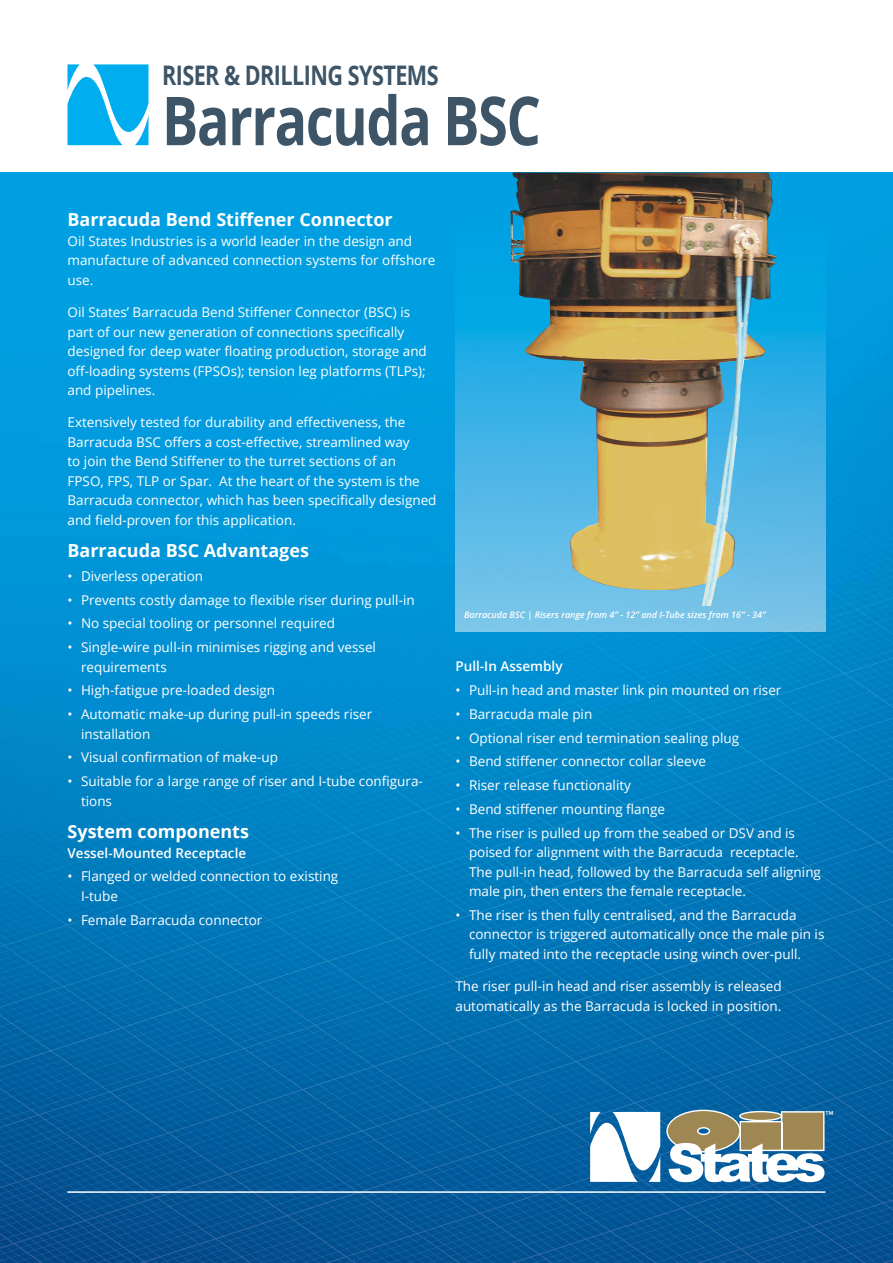
<style>
.page{position:relative;width:893px;height:1263px;background:#fff}
.page>*{position:absolute;margin:0;border:0;box-sizing:border-box;transform-origin:0 0}
.t1{font:700 67.5px "Open Sans";letter-spacing:-.025em;color:#3d5567;scale:.8 1}
.t2{font:700 27px "Open Sans";letter-spacing:-.025em;color:#3d5567;scale:.8 1}
.t3{font:700 18px "Open Sans";color:#fff}
.t4{font:13.5px/19.5px "Open Sans";color:#fff}
.t5{font:600 13.5px "Open Sans";color:#fff}
.t6{font:italic 600 9px "Open Sans";color:#fff}
</style>
<div class="page">
<img style="left:0;top:172px;width:893px;height:1091px">
<svg style="left:68px;top:64px;width:80px;height:81px"></svg>
<svg style="left:590px;top:1112px;width:70px;height:70px"></svg>
<svg style="left:666px;top:1110px;width:167px;height:72px"></svg>
<hr style="left:68px;top:1191px;width:757px;height:2px;background:#fff">
<svg style="left:455px;top:172px;width:370px;height:459px;background:#3ab1e5"></svg>
<img style="left:511px;top:173px;width:266px;height:433px">
<h2 class="t2" style="left:162px;top:56px;width:347px">RISER &amp; DRILLING SYSTEMS</h2>
<h1 class="t1" style="left:162px;top:73px;width:475px">Barracuda BSC</h1>
<h3 class="t3" style="left:68px;top:207px;width:327px">Barracuda Bend Stiffener Connector</h3>
<p class="t4" style="left:68px;top:231px;width:369px">Oil States Industries is a world leader in the design and manufacture of advanced connection systems for offshore use.</p>
<p class="t4" style="left:68px;top:302px;width:361px">Oil States’ Barracuda Bend Stiffener Connector (BSC) is part of our new generation of connections specifically designed for deep water floating production, storage and off-loading systems (FPSOs); tension leg platforms (TLPs); and pipelines.</p>
<p class="t4" style="left:68px;top:412px;width:371px">Extensively tested for durability and effectiveness, the Barracuda BSC offers a cost-effective, streamlined way<br>to join the Bend Stiffener to the turret sections of an<br>FPSO, FPS, TLP or Spar. At the heart of the system is the Barracuda connector, which has been specifically designed and field-proven for this application.</p>
<h3 class="t3" style="left:68px;top:538px;width:243px">Barracuda BSC Advantages</h3>
<p class="t4" style="left:68px;top:566px;width:137px">• Diverless operation</p>
<p class="t4" style="left:68px;top:590px;width:349px">• Prevents costly damage to flexible riser during pull-in</p>
<p class="t4" style="left:68px;top:613px;width:269px">• No special tooling or personnel required</p>
<p class="t4" style="left:81px;top:637px;width:297px;text-indent:-14px">• Single-wire pull-in minimises rigging and vessel requirements</p>
<p class="t4" style="left:68px;top:680px;width:209px">• High-fatigue pre-loaded design</p>
<p class="t4" style="left:81px;top:704px;width:293px;text-indent:-14px">• Automatic make-up during pull-in speeds riser installation</p>
<p class="t4" style="left:68px;top:747px;width:212px">• Visual confirmation of make-up</p>
<p class="t4" style="left:81px;top:771px;width:343px;text-indent:-14px">• Suitable for a large range of riser and I-tube configura&shy;tions</p>
<h3 class="t3" style="left:68px;top:819px;width:183px">System components</h3>
<p class="t5" style="left:68px;top:843px;width:180px">Vessel-Mounted Receptacle</p>
<p class="t4" style="left:81px;top:866px;width:259px;text-indent:-14px">• Flanged or welded connection to existing<br>I-tube</p>
<p class="t4" style="left:68px;top:909px;width:196px">• Female Barracuda connector</p>
<p class="t6" style="left:464px;top:608px;width:303px">Barracuda BSC | Risers range from 4” - 12” and I-Tube sizes from 16” - 34”</p>
<p class="t5" style="left:455px;top:657px;width:109px">Pull-In Assembly</p>
<p class="t4" style="left:455px;top:680px;width:327px">• Pull-in head and master link pin mounted on riser</p>
<p class="t4" style="left:455px;top:704px;width:138px">• Barracuda male pin</p>
<p class="t4" style="left:455px;top:728px;width:285px">• Optional riser end termination sealing plug</p>
<p class="t4" style="left:455px;top:751px;width:252px">• Bend stiffener connector collar sleeve</p>
<p class="t4" style="left:455px;top:775px;width:177px">• Riser release functionality</p>
<p class="t4" style="left:455px;top:799px;width:211px">• Bend stiffener mounting flange</p>
<p class="t4" style="left:469px;top:823px;width:353px;text-indent:-13px">• The riser is pulled up from the seabed or DSV and is poised for alignment with the Barracuda receptacle.<br>The pull-in head, followed by the Barracuda self aligning male pin, then enters the female receptacle.</p>
<p class="t4" style="left:469px;top:905px;width:357px;text-indent:-14px">• The riser is then fully centralised, and the Barracuda connector is triggered automatically once the male pin is fully mated into the receptacle using winch over-pull.</p>
<p class="t4" style="left:455px;top:976px;width:328px">The riser pull-in head and riser assembly is released automatically as the Barracuda is locked in position.</p>
</div>
